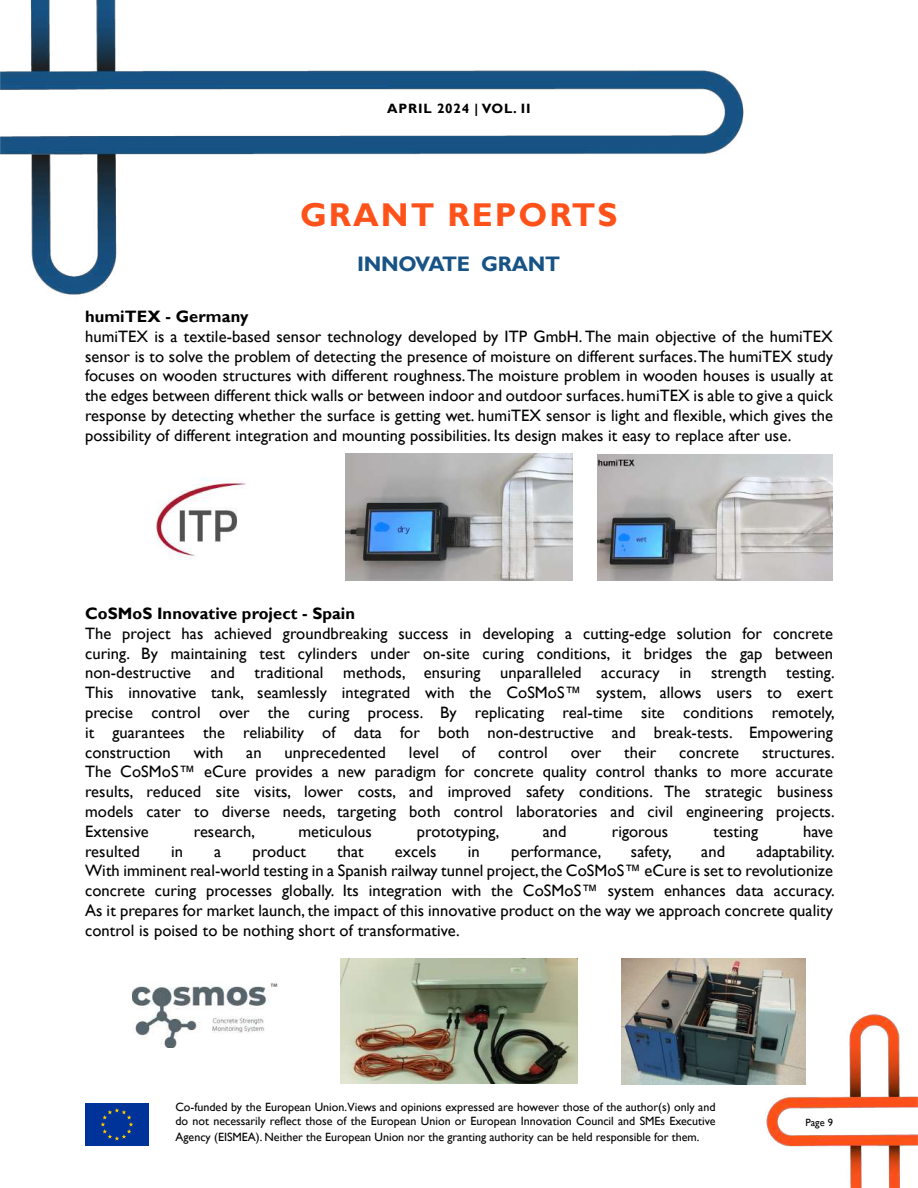
<style>
.page{position:relative;width:918px;height:1188px;background:#fff}
.page>*{position:absolute;margin:0;border:0;box-sizing:border-box;transform-origin:0 0}
.t1{font:700 33px "Gill Sans";letter-spacing:.06em;color:#ff521b}
.t2{font:700 21px "Gill Sans";letter-spacing:-.01em;color:#185385}
.t3{font:16.5px/19.8px "Gill Sans";letter-spacing:.005em;color:#000;text-align:justify}
.t4{font:700 16.5px "Gill Sans";letter-spacing:.005em;color:#000}
.t5{font:700 13.5px "Gill Sans";letter-spacing:.06em;color:#000}
.t6{font:12px/14.4px "Gill Sans";color:#000}
.t7{font:10.5px "Gill Sans";color:#000}
</style>
<div class="page">
<img style="left:749px;top:1014px;width:169px;height:174px">
<img style="left:0;top:0;width:744px;height:295px">
<div style="left:85px;top:1103px;width:63px;height:43px;background:#039"></div>
<svg style="left:101px;top:1108px;width:32px;height:32px"></svg>
<img style="left:132px;top:983px;width:146px;height:65px">
<img style="left:156px;top:478px;width:90px;height:82px">
<img style="left:346px;top:454px;width:226px;height:126px">
<img style="left:597px;top:454px;width:236px;height:126px">
<img style="left:340px;top:958px;width:238px;height:126px">
<img style="left:621px;top:958px;width:185px;height:126px">
<p class="t5" style="left:387px;top:100px;width:145px">APRIL 2024 | VOL. II</p>
<h1 class="t1" style="left:300px;top:195px;width:319px">GRANT REPORTS</h1>
<p class="t2" style="left:357px;top:251px;width:205px">INNOVATE GRANT</p>
<p class="t4" style="left:85px;top:306px;width:165px">humiTEX - Germany</p>
<p class="t3" style="left:85px;top:327px;width:750px">humiTEX is a textile-based sensor technology developed by ITP GmbH. The main objective of the humiTEX sensor is to solve the problem of detecting the presence of moisture on different surfaces. The humiTEX study focuses on wooden structures with different roughness. The moisture problem in wooden houses is usually at the edges between different thick walls or between indoor and outdoor surfaces. humiTEX is able to give a quick response by detecting whether the surface is getting wet. humiTEX sensor is light and flexible, which gives the possibility of different integration and mounting possibilities. Its design makes it easy to replace after use.</p>
<p class="t4" style="left:85px;top:603px;width:272px">CoSMoS Innovative project - Spain</p>
<p class="t3" style="left:85px;top:624px;width:751px">The project has achieved groundbreaking success in developing a cutting-edge solution for concrete curing. By maintaining test cylinders under on-site curing conditions, it bridges the gap between non-destructive and traditional methods, ensuring unparalleled accuracy in strength testing.<br>This innovative tank, seamlessly integrated with the CoSMoS™ system, allows users to exert precise control over the curing process. By replicating real-time site conditions remotely, it guarantees the reliability of data for both non-destructive and break-tests. Empowering construction</p>
<p class="t3" style="left:194px;top:742px;width:31px">with</p>
<p class="t3" style="left:246px;top:742px;width:17px">an</p>
<p class="t3" style="left:285px;top:742px;width:103px">unprecedented</p>
<p class="t3" style="left:409px;top:742px;width:32px">level</p>
<p class="t3" style="left:462px;top:742px;width:15px">of</p>
<p class="t3" style="left:498px;top:742px;width:51px">control</p>
<p class="t3" style="left:571px;top:742px;width:32px">over</p>
<p class="t3" style="left:624px;top:742px;width:34px">their</p>
<p class="t3" style="left:679px;top:742px;width:61px">concrete</p>
<p class="t3" style="left:85px;top:742px;width:751px;text-indent:677px">structures.<br>The CoSMoS™ eCure provides a new paradigm for concrete quality control thanks to more accurate results, reduced site visits, lower costs, and improved safety conditions. The strategic business models cater to diverse needs, targeting both control laboratories and civil engineering projects.<br>Extensive</p>
<p class="t3" style="left:194px;top:822px;width:63px">research,</p>
<p class="t3" style="left:298px;top:822px;width:75px">meticulous</p>
<p class="t3" style="left:417px;top:822px;width:84px">prototyping,</p>
<p class="t3" style="left:543px;top:822px;width:25px">and</p>
<p class="t3" style="left:612px;top:822px;width:58px">rigorous</p>
<p class="t3" style="left:713px;top:822px;width:46px">testing</p>
<p class="t3" style="left:803px;top:822px;width:31px">have</p>
<p class="t3" style="left:85px;top:841px;width:56px">resulted</p>
<p class="t3" style="left:171px;top:841px;width:13px">in</p>
<p class="t3" style="left:214px;top:841px;width:9px">a</p>
<p class="t3" style="left:252px;top:841px;width:55px">product</p>
<p class="t3" style="left:337px;top:841px;width:28px">that</p>
<p class="t3" style="left:395px;top:841px;width:43px">excels</p>
<p class="t3" style="left:468px;top:841px;width:13px">in</p>
<p class="t3" style="left:511px;top:841px;width:92px">performance,</p>
<p class="t3" style="left:631px;top:841px;width:42px">safety,</p>
<p class="t3" style="left:701px;top:841px;width:25px">and</p>
<p class="t3" style="left:85px;top:841px;width:751px;text-indent:671px">adaptability.<br>With imminent real-world testing in a Spanish railway tunnel project, the CoSMoS™ eCure is set to revolutionize concrete curing processes globally. Its integration with the CoSMoS™ system enhances data accuracy.<br>As it prepares for market launch, the impact of this innovative product on the way we approach concrete quality control is poised to be nothing short of transformative.</p>
<p class="t6" style="left:176px;top:1100px;width:541px">Co-funded by the European Union.Views and opinions expressed are however those of the author(s) only and do not necessarily reflect those of the European Union or European Innovation Council and SMEs Executive</p>
<p class="t6" style="left:176px;top:1130px;width:525px">Agency (EISMEA). Neither the European Union nor the granting authority can be held responsible for them.</p>
<p class="t7" style="left:805px;top:1117px;width:29px">Page 9</p>
</div>
